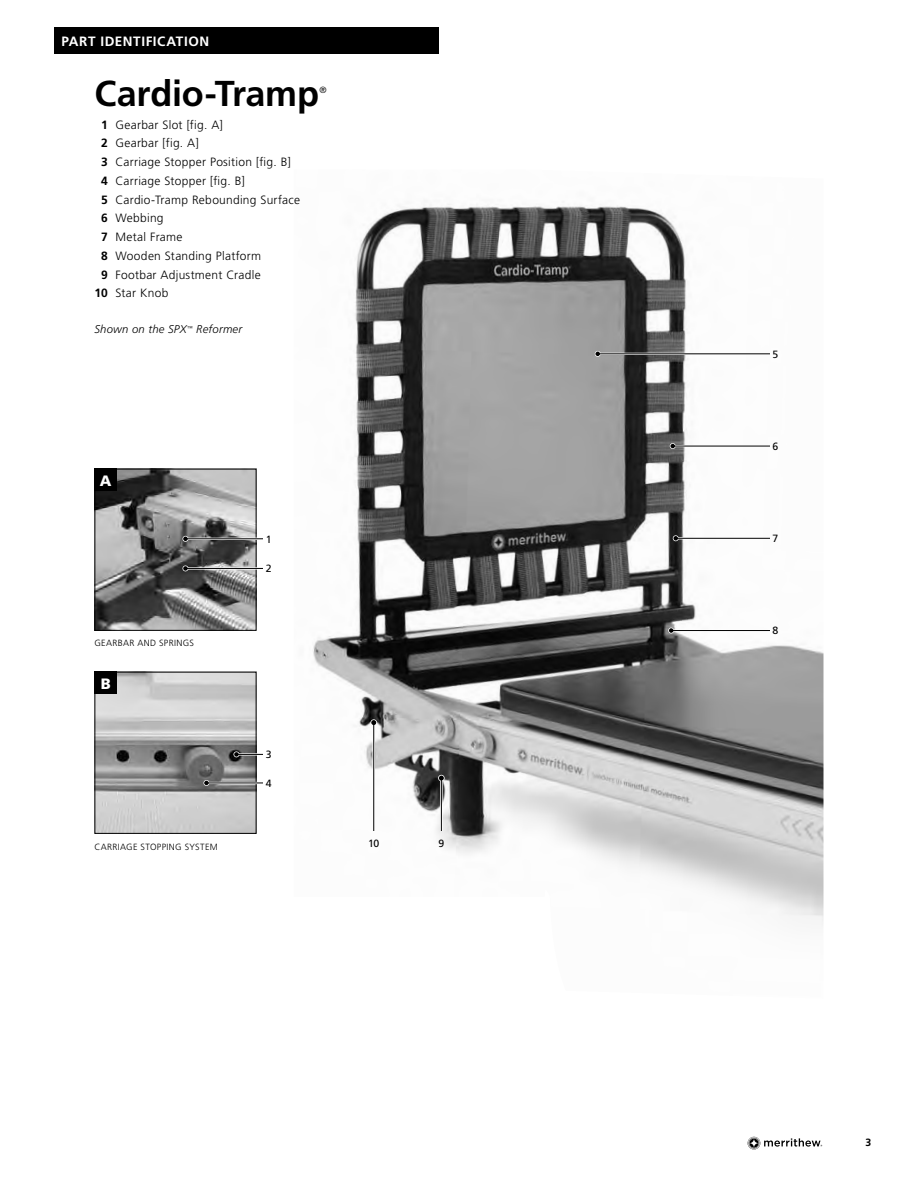
<style>
.page{position:relative;width:918px;height:1188px;background:#fff}
.page>*{position:absolute;margin:0;border:0;box-sizing:border-box;transform-origin:0 0}
.t1{font:700 36px "Frutiger LT Std";letter-spacing:-.01em;color:#000}
.t2{font:900 15px "Frutiger LT Std";color:#fff}
.t3{font:700 13.5px "Frutiger LT Std";letter-spacing:.04em;color:#fff}
.t4{font:300 12px "Frutiger LT Std";letter-spacing:.02em;color:#000}
.t5{font:italic 300 11.25px "Frutiger LT Std";letter-spacing:.02em;color:#000}
.t6{font:10.5px "Frutiger LT Std";color:#000}
.t7{font:700 10.5px "Frutiger LT Std";color:#000}
.t8{font:300 9px "Frutiger LT Std";letter-spacing:.04em;color:#000}
.s1{font-weight:700}
</style>
<div class="page">
<img style="left:313px;top:204px;width:511px;height:722px">
<svg style="left:748px;top:1137px;width:74px;height:13px"></svg>
<div style="left:54px;top:27px;width:385px;height:27px;background:#000"></div>
<img style="left:96px;top:471px;width:158px;height:158px">
<div style="left:94px;top:469px;width:162px;height:162px;border:1px solid #000"></div>
<div style="left:94px;top:469px;width:23px;height:22px;background:#000"></div>
<img style="left:96px;top:674px;width:158px;height:158px">
<div style="left:94px;top:672px;width:162px;height:162px;border:1px solid #000"></div>
<div style="left:94px;top:672px;width:23px;height:22px;background:#000"></div>
<hr style="left:598px;top:353px;width:172px;height:2px;background:#fff">
<hr style="left:598px;top:353px;width:172px;height:1px;background:#000">
<svg style="left:595px;top:351px;width:6px;height:6px"></svg>
<hr style="left:673px;top:445px;width:97px;height:2px;background:#fff">
<hr style="left:673px;top:446px;width:97px;height:1px;background:#000">
<svg style="left:670px;top:443px;width:6px;height:6px"></svg>
<hr style="left:676px;top:537px;width:94px;height:2px;background:#fff">
<hr style="left:676px;top:538px;width:94px;height:1px;background:#000">
<svg style="left:673px;top:535px;width:6px;height:6px"></svg>
<hr style="left:671px;top:629px;width:99px;height:3px;background:#fff">
<hr style="left:671px;top:630px;width:99px;height:1px;background:#000">
<svg style="left:668px;top:628px;width:6px;height:5px"></svg>
<hr style="left:185px;top:538px;width:78px;height:2px;background:#fff">
<hr style="left:185px;top:538px;width:78px;height:1px;background:#000">
<svg style="left:182px;top:536px;width:6px;height:6px"></svg>
<hr style="left:185px;top:567px;width:78px;height:3px;background:#fff">
<hr style="left:185px;top:568px;width:78px;height:1px;background:#000">
<svg style="left:182px;top:565px;width:6px;height:6px"></svg>
<svg style="left:233px;top:751px;width:30px;height:6px"></svg>
<hr style="left:206px;top:782px;width:57px;height:2px;background:#fff">
<hr style="left:206px;top:783px;width:57px;height:1px;background:#000">
<svg style="left:203px;top:780px;width:6px;height:6px"></svg>
<hr style="left:373px;top:723px;width:2px;height:107px;background:#fff">
<hr style="left:373px;top:723px;width:1px;height:107px;background:#000">
<svg style="left:371px;top:720px;width:5px;height:5px"></svg>
<hr style="left:440px;top:778px;width:3px;height:52px;background:#fff">
<hr style="left:441px;top:778px;width:1px;height:52px;background:#000">
<svg style="left:439px;top:776px;width:5px;height:5px"></svg>
<p class="t3" style="left:62px;top:33px;width:149px">PART IDENTIFICATION</p>
<h1 class="t1" style="left:94px;top:72px;width:226px">Cardio-Tramp</h1>
<p class="t8" style="left:320px;top:84px;width:9px">®</p>
<p class="t4" style="left:101px;top:118px;width:123px"><span class="s1">1</span> Gearbar Slot [fig. A]</p>
<p class="t4" style="left:101px;top:136px;width:99px"><span class="s1">2</span> Gearbar [fig. A]</p>
<p class="t4" style="left:101px;top:155px;width:191px"><span class="s1">3</span> Carriage Stopper Position [fig. B]</p>
<p class="t4" style="left:101px;top:174px;width:145px"><span class="s1">4</span> Carriage Stopper [fig. B]</p>
<p class="t4" style="left:101px;top:193px;width:200px"><span class="s1">5</span> Cardio-Tramp Rebounding Surface</p>
<p class="t4" style="left:101px;top:211px;width:64px"><span class="s1">6</span> Webbing</p>
<p class="t4" style="left:101px;top:230px;width:83px"><span class="s1">7</span> Metal Frame</p>
<p class="t4" style="left:101px;top:249px;width:162px"><span class="s1">8</span> Wooden Standing Platform</p>
<p class="t4" style="left:101px;top:268px;width:161px"><span class="s1">9</span> Footbar Adjustment Cradle</p>
<p class="t4" style="left:94px;top:286px;width:76px"><span class="s1">10</span> Star Knob</p>
<p class="t5" style="left:94px;top:323px;width:149px">Shown on the SPX<sup>™</sup> Reformer</p>
<p class="t2" style="left:100px;top:471px;width:13px">A</p>
<p class="t8" style="left:94px;top:638px;width:101px">GEARBAR AND SPRINGS</p>
<p class="t2" style="left:101px;top:674px;width:12px">B</p>
<p class="t8" style="left:94px;top:841px;width:125px">CARRIAGE STOPPING SYSTEM</p>
<p class="t6" style="left:266px;top:533px;width:7px">1</p>
<p class="t6" style="left:266px;top:563px;width:7px">2</p>
<p class="t6" style="left:266px;top:749px;width:7px">3</p>
<p class="t6" style="left:266px;top:777px;width:7px">4</p>
<p class="t6" style="left:368px;top:837px;width:13px">10</p>
<p class="t6" style="left:438px;top:837px;width:7px">9</p>
<p class="t6" style="left:773px;top:348px;width:7px">5</p>
<p class="t6" style="left:773px;top:440px;width:7px">6</p>
<p class="t6" style="left:773px;top:532px;width:7px">7</p>
<p class="t6" style="left:773px;top:625px;width:7px">8</p>
<p class="t7" style="left:866px;top:1137px;width:7px">3</p>
</div>
